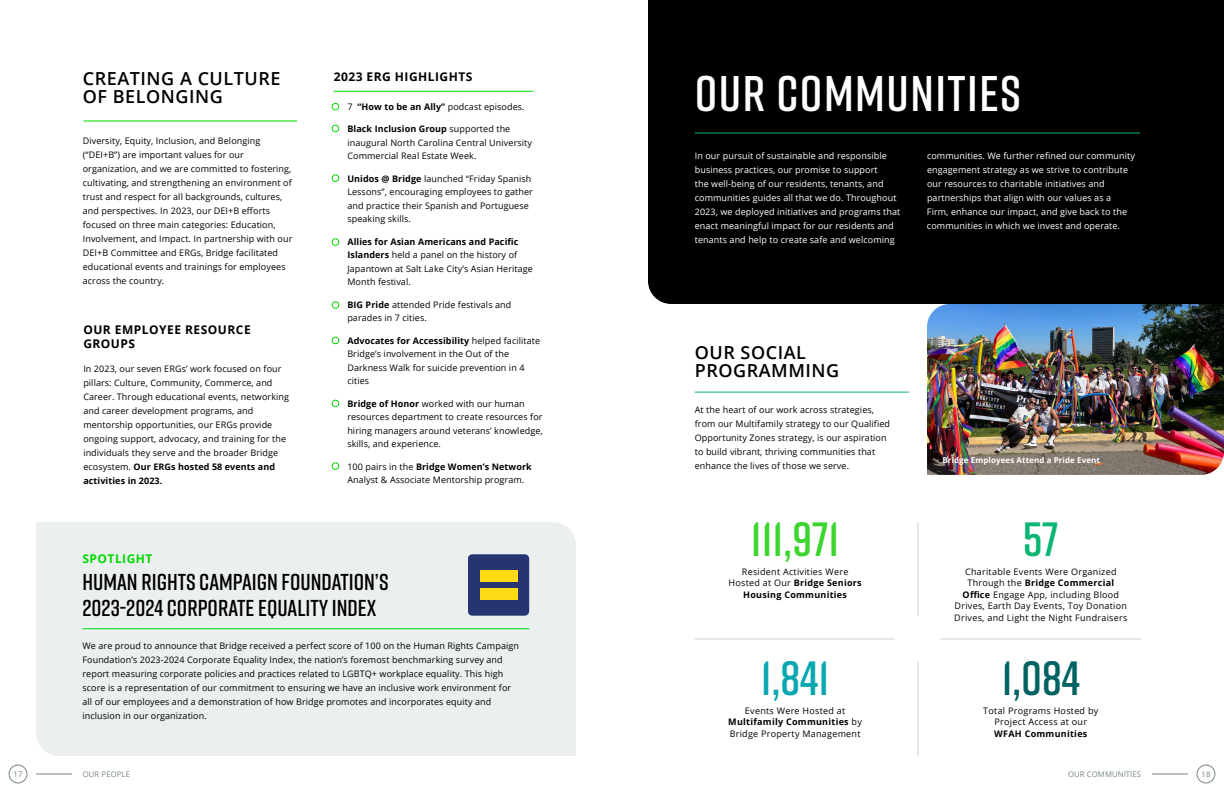
<style>
.page{position:relative;width:1224px;height:792px;background:#fff}
.page>*{position:absolute;margin:0;border:0;box-sizing:border-box;transform-origin:0 0}
.Title_Style{font:600 50px "Rift";letter-spacing:.03em;color:#fff}
.t1{font:600 48px "Rift";color:#3cd52e}
.t2{font:600 48px "Rift";color:#09a7af}
.t3{font:600 48px "Rift";color:#006363}
.t4{font:600 48px "Rift";color:#09b573}
.Spotlight_Header{font:600 23px/26px "Rift";color:#000}
.Subtitle_Style{font:600 18px/18px "Open Sans";letter-spacing:.03em;color:#000}
.Header_2{font:700 12px/14px "Open Sans";letter-spacing:.04em;color:#000}
.Header_2-2{font:700 12px "Open Sans";letter-spacing:.04em;color:#00d900}
.Paragraph_Style{font:9px/14px "Open Sans";letter-spacing:.01em;color:#000}
.Paragraph_Style-2{font:9px/14px "Open Sans";letter-spacing:.01em;color:#fff}
.Paragraph_Style-3{font:9px/11.5px "Open Sans";letter-spacing:.03em;color:#000;text-align:center}
.t5{font:700 9px "Open Sans";letter-spacing:.03em;color:#000}
.Paragraph_Style-4{font:700 8px "Open Sans";letter-spacing:.01em;color:#fff}
.Numbers___Callouts_2{font:7.8px "Open Sans";letter-spacing:.01em;color:#788586}
.s1{font-weight:700}
</style>
<div class="page">
<div style="left:1197px;top:765px;width:18px;height:18px;border:1px solid #788586;border-radius:50%"></div>
<hr style="left:1152px;top:774px;width:36px;height:1px;background:#788586">
<div style="left:9px;top:765px;width:18px;height:18px;border:1px solid #788586;border-radius:50%"></div>
<hr style="left:36px;top:774px;width:36px;height:1px;background:#788586">
<img style="left:927px;top:304px;width:297px;height:171px">
<div style="left:648px;top:0;width:576px;height:304px;background:#000"></div>
<div style="left:36px;top:522px;width:540px;height:234px;background:#eceff0"></div>
<hr style="left:695px;top:133px;width:445px;height:1px;background:#0ab573">
<hr style="left:695px;top:392px;width:214px;height:1px;background:#0ab573">
<hr style="left:83px;top:121px;width:214px;height:1px;background:#00d900">
<hr style="left:918px;top:522px;width:1px;height:234px;background:#cdd4d6">
<hr style="left:695px;top:639px;width:446px;height:1px;background:#cdd4d6">
<div style="left:896px;top:616px;width:44px;height:46px;background:#fff"></div>
<hr style="left:334px;top:91px;width:199px;height:1px;background:#00d900">
<div style="left:332px;top:103px;width:7px;height:7px;border:1px solid #00d900;border-radius:50%"></div>
<div style="left:332px;top:125px;width:7px;height:7px;border:1px solid #00d900;border-radius:50%"></div>
<div style="left:332px;top:174px;width:7px;height:8px;border:1px solid #00d900;border-radius:50%"></div>
<div style="left:332px;top:238px;width:7px;height:8px;border:1px solid #00d900;border-radius:50%"></div>
<div style="left:332px;top:301px;width:7px;height:8px;border:1px solid #00d900;border-radius:50%"></div>
<div style="left:332px;top:337px;width:7px;height:7px;border:1px solid #00d900;border-radius:50%"></div>
<div style="left:332px;top:400px;width:7px;height:7px;border:1px solid #00d900;border-radius:50%"></div>
<div style="left:332px;top:462px;width:7px;height:8px;border:1px solid #00d900;border-radius:50%"></div>
<hr style="left:82px;top:628px;width:447px;height:1px;background:#00d900">
<div style="left:468px;top:554px;width:61px;height:62px;background:#263471"></div>
<div style="left:480px;top:570px;width:37px;height:11px;background:#feda14"></div>
<div style="left:480px;top:588px;width:37px;height:12px;background:#feda14"></div>
<p class="Subtitle_Style" style="left:83px;top:69px;width:199px">CREATING A CULTURE<br>OF BELONGING</p>
<p class="Paragraph_Style" style="left:83px;top:134px;width:211px">Diversity, Equity, Inclusion, and Belonging (“DEI+B”) are important values for our organization, and we are committed to fostering, cultivating, and strengthening an environment of trust and respect for all backgrounds, cultures, and perspectives. In 2023, our DEI+B efforts focused on three main categories: Education, Involvement, and Impact. In partnership with our DEI+B Committee and ERGs, Bridge facilitated educational events and trainings for employees across the country.</p>
<p class="Header_2" style="left:83px;top:322px;width:169px">OUR EMPLOYEE RESOURCE<br>GROUPS</p>
<p class="Paragraph_Style" style="left:83px;top:361px;width:207px">In 2023, our seven ERGs’ work focused on four pillars: Culture, Community, Commerce, and Career. Through educational events, networking and career development programs, and mentorship opportunities, our ERGs provide ongoing support, advocacy, and training for the individuals they serve and the broader Bridge ecosystem. <span class="s1">Our ERGs hosted 58 events and activities in 2023.</span></p>
<p class="Header_2-2" style="left:82px;top:551px;width:72px">SPOTLIGHT</p>
<p class="Header_2" style="left:334px;top:69px;width:140px">2023 ERG HIGHLIGHTS</p>
<p class="Paragraph_Style" style="left:347px;top:99px;width:179px">7 <span class="s1">“How to be an Ally”</span> podcast episodes.</p>
<p class="Paragraph_Style" style="left:347px;top:122px;width:186px;line-height:13.5px"><span class="s1">Black Inclusion Group</span> supported the inaugural North Carolina Central University<br>Commercial Real Estate Week.</p>
<p class="Paragraph_Style" style="left:347px;top:172px;width:187px;line-height:13.5px"><span class="s1">Unidos @ Bridge</span> launched “Friday Spanish Lessons”, encouraging employees to gather and practice their Spanish and Portuguese speaking skills.</p>
<p class="Paragraph_Style" style="left:347px;top:235px;width:187px;line-height:13.5px"><span class="s1">Allies for Asian Americans and Pacific Islanders</span> held a panel on the history of Japantown at Salt Lake City’s Asian Heritage Month festival.</p>
<p class="Paragraph_Style" style="left:347px;top:298px;width:165px;line-height:13.5px"><span class="s1">BIG Pride</span> attended Pride festivals and parades in 7 cities.</p>
<p class="Paragraph_Style" style="left:347px;top:334px;width:194px;line-height:13.5px"><span class="s1">Advocates for Accessibility</span> helped facilitate Bridge’s involvement in the Out of the Darkness Walk for suicide prevention in 4 cities</p>
<p class="Paragraph_Style" style="left:347px;top:397px;width:197px;line-height:13.5px"><span class="s1">Bridge of Honor</span> worked with our human resources department to create resources for hiring managers around veterans’ knowledge, skills, and experience.</p>
<p class="Paragraph_Style" style="left:347px;top:460px;width:186px;line-height:13.5px">100 pairs in the <span class="s1">Bridge Women’s Network<br></span>Analyst &amp; Associate Mentorship program.</p>
<p class="Spotlight_Header" style="left:82px;top:568px;width:308px">HUMAN RIGHTS CAMPAIGN FOUNDATION’S<br>2023-2024 CORPORATE EQUALITY INDEX</p>
<p class="Paragraph_Style" style="left:82px;top:638px;width:438px">We are proud to announce that Bridge received a perfect score of 100 on the Human Rights Campaign Foundation’s 2023-2024 Corporate Equality Index, the nation’s foremost benchmarking survey and report measuring corporate policies and practices related to LGBTQ+ workplace equality. This high score is a representation of our commitment to ensuring we have an inclusive work environment for all of our employees and a demonstration of how Bridge promotes and incorporates equity and inclusion in our organization.</p>
<p class="Title_Style" style="left:695px;top:58px;width:328px">OUR COMMUNITIES</p>
<p class="Paragraph_Style-2" style="left:695px;top:149px;width:207px">In our pursuit of sustainable and responsible business practices, our promise to support<br>the well-being of our residents, tenants, and communities guides all that we do. Throughout 2023, we deployed initiatives and programs that enact meaningful impact for our residents and tenants and help to create safe and welcoming</p>
<p class="Paragraph_Style-2" style="left:927px;top:148px;width:209px">communities. We further refined our community engagement strategy as we strive to contribute our resources to charitable initiatives and partnerships that align with our values as a Firm, enhance our impact, and give back to the communities in which we invest and operate.</p>
<p class="Subtitle_Style" style="left:695px;top:343px;width:146px">OUR SOCIAL<br>PROGRAMMING</p>
<p class="Paragraph_Style" style="left:695px;top:402px;width:197px">At the heart of our work across strategies, from our Multifamily strategy to our Qualified Opportunity Zones strategy, is our aspiration to build vibrant, thriving communities that enhance the lives of those we serve.</p>
<h2 class="t1" style="left:751px;top:505px;width:90px">111,971</h2>
<p class="Paragraph_Style-3" style="left:729px;top:565px;width:135px">Resident Activities Were<br>Hosted at Our <span class="s1">Bridge Seniors<br>Housing Communities</span></p>
<h2 class="t2" style="left:761px;top:644px;width:70px">1,841</h2>
<p class="Paragraph_Style-3" style="left:728px;top:704px;width:135px">Events Were Hosted at<br><span class="s1">Multifamily Communities</span> by<br>Bridge Property Management</p>
<p class="Paragraph_Style-4" style="left:942px;top:455px;width:159px">Bridge Employees Attend a Pride Event</p>
<h2 class="t4" style="left:1023px;top:505px;width:38px">57</h2>
<p class="Paragraph_Style-3" style="left:954px;top:565px;width:175px">Charitable Events Were Organized Through the <span class="s1">Bridge Commercial Office</span> Engage App, including Blood Drives, Earth Day Events, Toy Donation Drives, and Light the Night Fundraisers</p>
<h2 class="t3" style="left:1002px;top:644px;width:80px">1,084</h2>
<p class="Paragraph_Style-3" style="left:983px;top:704px;width:117px">Total Programs Hosted by<br>Project Access at our</p>
<p class="t5" style="left:994px;top:727px;width:95px">WFAH Communities</p>
<p class="Numbers___Callouts_2" style="left:13px;top:769px;width:11px">17</p>
<p class="Numbers___Callouts_2" style="left:83px;top:769px;width:49px">OUR PEOPLE</p>
<p class="Numbers___Callouts_2" style="left:1068px;top:769px;width:75px">OUR COMMUNITIES</p>
<p class="Numbers___Callouts_2" style="left:1201px;top:769px;width:11px">18</p>
</div>
